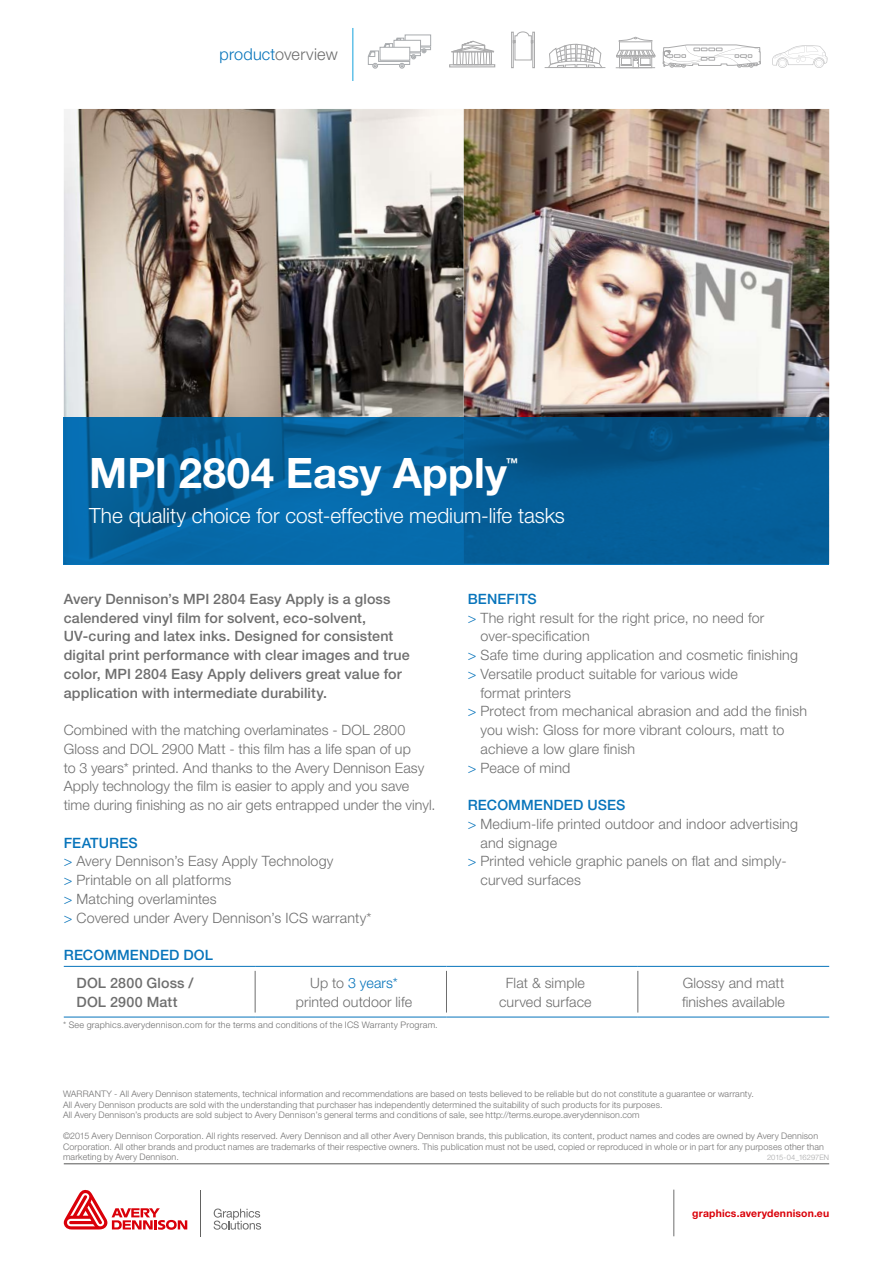
<style>
.page{position:relative;width:893px;height:1263px;background:#fff}
.page>*{position:absolute;margin:0;border:0;box-sizing:border-box;transform-origin:0 0}
.t1{font:700 42px "Helvetica Neue LT Std";letter-spacing:.005em;color:#fff}
.Sub_Kop{font:300 21px "Helvetica Neue LT Std";color:#fff}
.t2{font:300 16.35px "Helvetica Neue LT Std";letter-spacing:.01em;color:#6e6e6e}
.Platte_Tekst{font:300 14.25px/18.8px "Helvetica Neue LT Std";letter-spacing:.01em;color:#6e6e6e}
.Inleiding{font:500 14.25px/18.8px "Helvetica Neue LT Std";letter-spacing:.01em;color:#6e6e6e}
.Tabel_Body_70{font:300 14.25px/18.8px "Helvetica Neue LT Std";letter-spacing:.01em;color:#6e6e6e;text-align:center}
.Tussen_Kop{font:500 14.25px "Helvetica Neue LT Std";letter-spacing:.01em;color:#0774bb}
.Tabel_Body_70-2{font:500 14.25px/18.8px "Helvetica Neue LT Std";letter-spacing:.015em;color:#6e6e6e}
.t3{font:700 12.3px "Helvetica Neue LT Std";color:#fff}
.t4{font:700 10.5px "Helvetica Neue LT Std";letter-spacing:.015em;color:#da0009}
.t5{font:300 9px/10.5px "Helvetica Neue LT Std";letter-spacing:.015em;color:#737272}
.Platte_Tekst-2{font:300 9px "Helvetica Neue LT Std";letter-spacing:.025em;color:#6e6e6e}
.Tussen_Kop-2{font:300 7.5px "Helvetica Neue LT Std";color:#a7a7a8}
.s1{color:#0774bb}
</style>
<div class="page">
<hr style="left:64px;top:1163px;width:765px;height:1px;background:#565655">
<hr style="left:674px;top:1189px;width:1px;height:47px;background:#6e6e6e">
<hr style="left:201px;top:1190px;width:1px;height:46px;background:#626261">
<svg style="left:64px;top:1189px;width:123px;height:41px"></svg>
<svg style="left:214px;top:1208px;width:47px;height:22px"></svg>
<hr style="left:353px;top:28px;width:1px;height:53px;background:#14a2dd">
<svg style="left:662px;top:44px;width:99px;height:24px"></svg>
<svg style="left:772px;top:45px;width:55px;height:23px"></svg>
<svg style="left:615px;top:37px;width:41px;height:31px"></svg>
<hr style="left:616px;top:67px;width:39px;height:1px;background:#ababac">
<hr style="left:619px;top:42px;width:32px;height:1px;background:#ababac">
<svg style="left:548px;top:44px;width:55px;height:25px"></svg>
<hr style="left:545px;top:67px;width:60px;height:1px;background:#ababac">
<svg style="left:511px;top:31px;width:24px;height:37px"></svg>
<svg style="left:449px;top:40px;width:47px;height:28px"></svg>
<svg style="left:368px;top:34px;width:63px;height:35px"></svg>
<img style="left:64px;top:109px;width:765px;height:308px">
<svg style="left:64px;top:417px;width:765px;height:147px;background:#05609b"></svg>
<svg style="left:64px;top:970px;width:765px;height:47px"></svg>
<hr style="left:255px;top:971px;width:1px;height:41px;background:#6e6e6e">
<hr style="left:446px;top:971px;width:1px;height:41px;background:#6e6e6e">
<hr style="left:638px;top:971px;width:1px;height:41px;background:#6e6e6e">
<hr style="left:64px;top:1017px;width:191px;height:1px;background:#0774bb">
<hr style="left:255px;top:1017px;width:191px;height:1px;background:#0774bb">
<hr style="left:446px;top:1017px;width:192px;height:1px;background:#0774bb">
<hr style="left:638px;top:1017px;width:191px;height:1px;background:#0774bb">
<hr style="left:64px;top:966px;width:191px;height:1px;background:#0774bb">
<hr style="left:255px;top:966px;width:191px;height:1px;background:#0774bb">
<hr style="left:446px;top:966px;width:192px;height:1px;background:#0774bb">
<hr style="left:638px;top:966px;width:191px;height:1px;background:#0774bb">
<h3 class="t2" style="left:220px;top:44px;width:120px"><span class="s1">product</span>overview</h3>
<p class="t1" style="left:89px;top:447px;width:419px">MPI 2804 Easy Apply</p>
<p class="t3" style="left:506px;top:455px;width:14px">™</p>
<p class="Sub_Kop" style="left:89px;top:502px;width:477px">The quality choice for cost-effective medium-life tasks</p>
<p class="Inleiding" style="left:64px;top:589px;width:347px">Avery Dennison’s MPI 2804 Easy Apply is a gloss calendered vinyl film for solvent, eco-solvent, UV-curing and latex inks. Designed for consistent digital print performance with clear images and true color, MPI 2804 Easy Apply delivers great value for application with intermediate durability.</p>
<p class="Platte_Tekst" style="left:64px;top:720px;width:373px">Combined with the matching overlaminates - DOL 2800<br>Gloss and DOL 2900 Matt - this film has a life span of up<br>to 3 years* printed. And thanks to the Avery Dennison Easy Apply technology the film is easier to apply and you save time during finishing as no air gets entrapped under the vinyl.</p>
<p class="Tussen_Kop" style="left:64px;top:834px;width:75px">FEATURES</p>
<p class="Platte_Tekst" style="left:64px;top:852px;width:271px"><span class="s1">&gt;</span> Avery Dennison’s Easy Apply Technology</p>
<p class="Platte_Tekst" style="left:64px;top:870px;width:169px"><span class="s1">&gt;</span> Printable on all platforms</p>
<p class="Platte_Tekst" style="left:64px;top:889px;width:155px"><span class="s1">&gt;</span> Matching overlamintes</p>
<p class="Platte_Tekst" style="left:64px;top:908px;width:309px"><span class="s1">&gt;</span> Covered under Avery Dennison’s ICS warranty*</p>
<p class="Tussen_Kop" style="left:468px;top:590px;width:71px">BENEFITS</p>
<p class="Platte_Tekst" style="left:480px;top:608px;width:285px;text-indent:-13px"><span class="s1">&gt;</span> The right result for the right price, no need for over-specification</p>
<p class="Platte_Tekst" style="left:468px;top:645px;width:332px"><span class="s1">&gt;</span> Safe time during application and cosmetic finishing</p>
<p class="Platte_Tekst" style="left:480px;top:664px;width:259px;text-indent:-13px"><span class="s1">&gt;</span> Versatile product suitable for various wide format printers</p>
<p class="Platte_Tekst" style="left:480px;top:702px;width:328px;text-indent:-13px"><span class="s1">&gt;</span> Protect from mechanical abrasion and add the finish you wish: Gloss for more vibrant colours, matt to achieve a low glare finish</p>
<p class="Platte_Tekst" style="left:468px;top:758px;width:104px"><span class="s1">&gt;</span> Peace of mind</p>
<p class="Tussen_Kop" style="left:468px;top:796px;width:159px">RECOMMENDED USES</p>
<p class="Platte_Tekst" style="left:480px;top:814px;width:319px;text-indent:-13px"><span class="s1">&gt;</span> Medium-life printed outdoor and indoor advertising and signage</p>
<p class="Platte_Tekst" style="left:480px;top:852px;width:308px;text-indent:-13px"><span class="s1">&gt;</span> Printed vehicle graphic panels on flat and simply&shy;curved surfaces</p>
<p class="Tussen_Kop" style="left:64px;top:946px;width:151px">RECOMMENDED DOL</p>
<p class="Tabel_Body_70-2" style="left:77px;top:973px;width:119px">DOL 2800 Gloss /<br>DOL 2900 Matt</p>
<p class="Tabel_Body_70" style="left:296px;top:973px;width:118px">Up to <span class="s1">3 years* </span>printed outdoor life</p>
<p class="Tabel_Body_70" style="left:499px;top:973px;width:94px">Flat &amp; simple curved surface</p>
<p class="Tabel_Body_70" style="left:682px;top:973px;width:105px;text-align:left">Glossy and matt finishes available</p>
<p class="Platte_Tekst-2" style="left:63px;top:1019px;width:376px">* See graphics.averydennison.com for the terms and conditions of the ICS Warranty Program.</p>
<p class="t5" style="left:63px;top:1089px;width:692px">WARRANTY - All Avery Dennison statements, technical information and recommendations are based on tests believed to be reliable but do not constitute a guarantee or warranty.<br>All Avery Dennison products are sold with the understanding that purchaser has independently determined the suitability of such products for its purposes.<br>All Avery Dennison’s products are sold subject to Avery Dennison’s general terms and conditions of sale, see http://terms.europe.averydennison.com</p>
<p class="t5" style="left:63px;top:1131px;width:762px">©2015 Avery Dennison Corporation. All rights reserved. Avery Dennison and all other Avery Dennison brands, this publication, its content, product names and codes are owned by Avery Dennison<br>Corporation. All other brands and product names are trademarks of their respective owners. This publication must not be used, copied or reproduced in whole or in part for any purposes other than marketing by Avery Dennison.</p>
<p class="Tussen_Kop-2" style="left:767px;top:1153px;width:64px">2015-04_16297EN</p>
<p class="t4" style="left:692px;top:1207px;width:138px">graphics.averydennison.eu</p>
</div>
